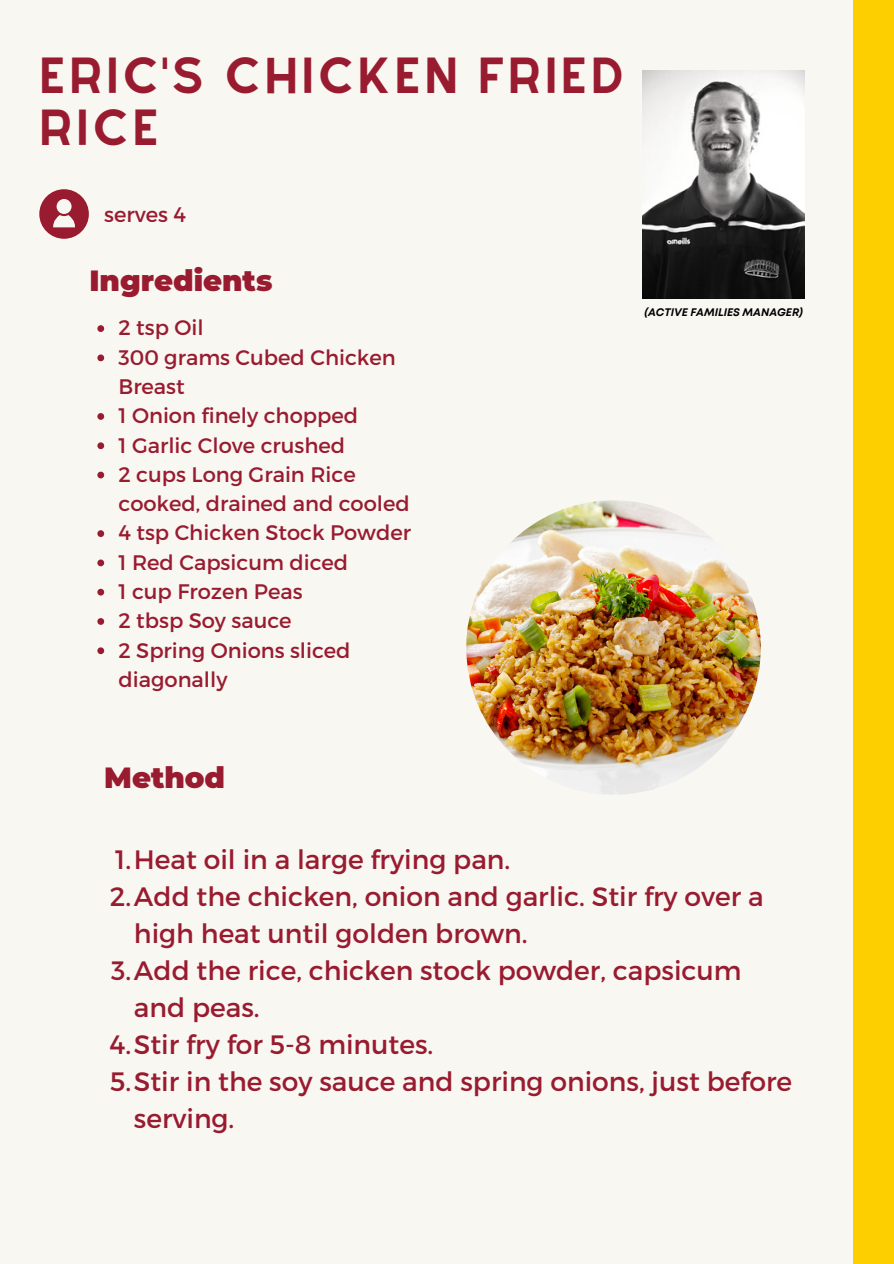
<style>
.page{position:relative;width:894px;height:1264px;background:#fff}
.page>*{position:absolute;margin:0;border:0;box-sizing:border-box;transform-origin:0 0}
.t1{font:44.25px/51.8px "Alyssum Sans";letter-spacing:.07em;color:#991b30}
.t2{font:900 29.1px "Montserrat";color:#991b30}
.t3{font:26.55px/37px "Montserrat";color:#991b30}
.t4{font:21px/29.2px "Montserrat";color:#991b30}
.t5{font:italic 700 10.95px "Mont";color:#000}
</style>
<div class="page">
<div style="left:0;top:0;width:893px;height:1263px;background:#f8f7f2"></div>
<div style="left:853px;top:0;width:40px;height:1263px;background:#fdcf00"></div>
<svg style="left:39px;top:189px;width:50px;height:50px"></svg>
<svg style="left:97px;top:325px;width:7px;height:7px"></svg>
<svg style="left:97px;top:354px;width:7px;height:7px"></svg>
<svg style="left:97px;top:413px;width:7px;height:7px"></svg>
<svg style="left:97px;top:442px;width:7px;height:7px"></svg>
<svg style="left:97px;top:471px;width:7px;height:7px"></svg>
<svg style="left:97px;top:530px;width:7px;height:7px"></svg>
<svg style="left:97px;top:559px;width:7px;height:7px"></svg>
<svg style="left:97px;top:589px;width:7px;height:6px"></svg>
<svg style="left:97px;top:618px;width:7px;height:7px"></svg>
<svg style="left:97px;top:647px;width:7px;height:7px"></svg>
<img style="left:466px;top:500px;width:294px;height:294px;border-radius:50%">
<img style="left:642px;top:71px;width:162px;height:227px">
<p class="t1" style="left:39px;top:50px;width:586px">ERIC'S CHICKEN FRIED<br>RICE</p>
<p class="t4" style="left:104px;top:199px;width:83px">serves 4</p>
<p class="t2" style="left:89px;top:262px;width:184px">Ingredients</p>
<p class="t4" style="left:118px;top:312px;width:87px">2 tsp Oil</p>
<p class="t4" style="left:118px;top:341px;width:279px">300 grams Cubed Chicken<br>Breast</p>
<p class="t4" style="left:118px;top:400px;width:241px">1 Onion finely chopped</p>
<p class="t4" style="left:118px;top:429px;width:228px">1 Garlic Clove crushed</p>
<p class="t4" style="left:118px;top:458px;width:293px">2 cups Long Grain Rice cooked, drained and cooled</p>
<p class="t4" style="left:118px;top:517px;width:294px">4 tsp Chicken Stock Powder</p>
<p class="t4" style="left:118px;top:546px;width:231px">1 Red Capsicum diced</p>
<p class="t4" style="left:118px;top:576px;width:185px">1 cup Frozen Peas</p>
<p class="t4" style="left:118px;top:605px;width:175px">2 tbsp Soy sauce</p>
<p class="t4" style="left:118px;top:634px;width:233px">2 Spring Onions sliced diagonally</p>
<p class="t2" style="left:104px;top:759px;width:122px">Method</p>
<p class="t5" style="left:644px;top:307px;width:160px">(ACTIVE FAMILIES MANAGER)</p>
<p class="t3" style="left:115px;top:839px;width:396px">1.Heat oil in a large frying pan.</p>
<p class="t3" style="left:134px;top:876px;width:631px;text-indent:-24px">2.Add the chicken, onion and garlic. Stir fry over a high heat until golden brown.</p>
<p class="t3" style="left:134px;top:950px;width:609px;text-indent:-23px">3.Add the rice, chicken stock powder, capsicum and peas.</p>
<p class="t3" style="left:109px;top:1024px;width:325px">4.Stir fry for 5-8 minutes.</p>
<p class="t3" style="left:134px;top:1061px;width:659px;text-indent:-24px">5.Stir in the soy sauce and spring onions, just before serving.</p>
</div>
